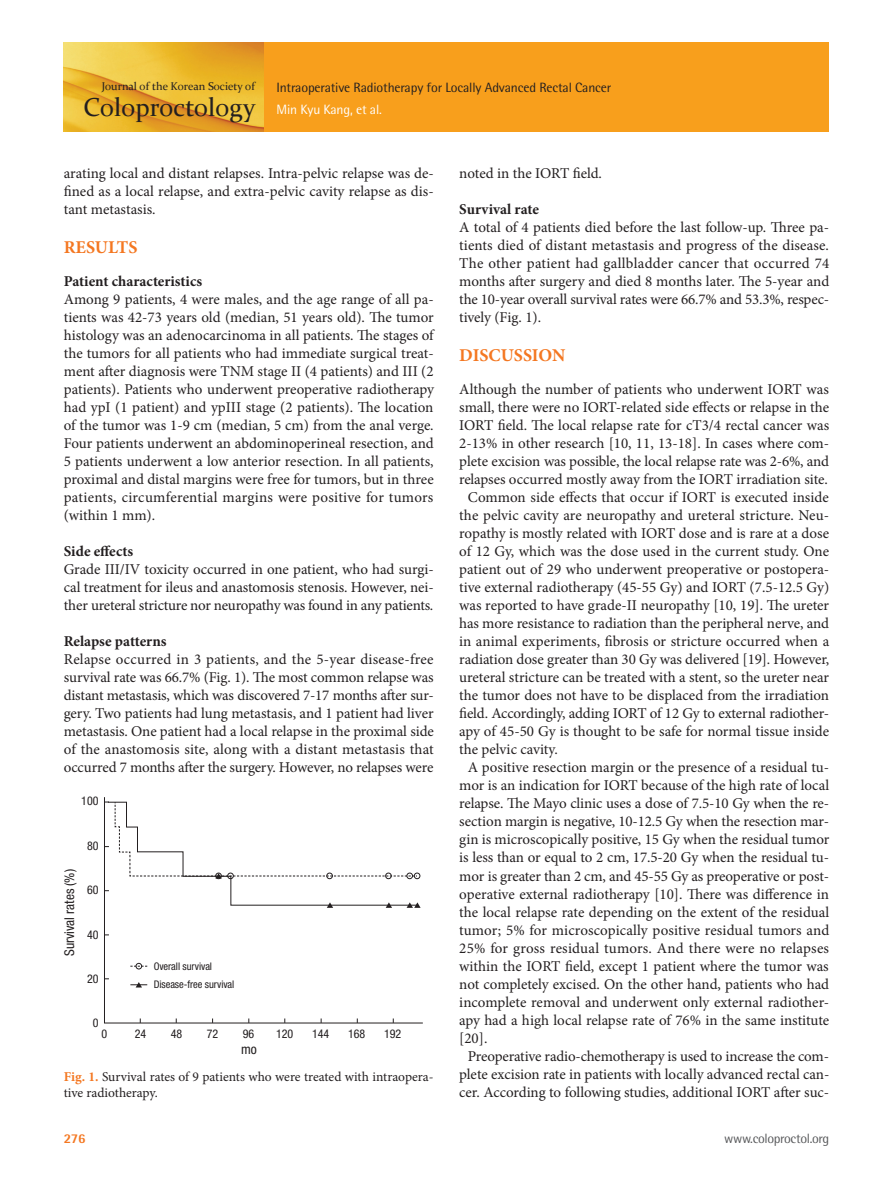
<style>
.page{position:relative;width:893px;height:1191px;background:#fff}
.page>*{position:absolute;margin:0;border:0;box-sizing:border-box;transform-origin:0 0}
.t1{font:25.95px "Constantia";color:#231f20}
.t2{font:700 18px "Minion Pro";color:#f47721}
.t3{font:15px/18px "Minion Pro";letter-spacing:-.005em;color:#231f20;text-align:justify}
.t4{font:700 15px "Minion Pro";color:#231f20}
.t5{font:13.5px/16.2px "Minion Pro";color:#231f20}
.t6{font:13.5px "Rotis Semi Sans Std";letter-spacing:-.01em;color:#231f20}
.t7{font:13.5px "Rotis Semi Sans Std";letter-spacing:-.025em;color:#57585a}
.t8{font:condensed 13.5px "Helvetica Neue LT Std";letter-spacing:-.005em;color:#231f20}
.t9{font:13.5px "Rotis Semi Sans Std";letter-spacing:-.01em;color:#fff}
.t10{font:800 13.5px "Rotis Semi Sans Std";color:#f47721}
.t11{font:condensed 12px "Helvetica Neue LT Std";letter-spacing:-.005em;color:#231f20}
.t12{font:11.25px "Constantia";color:#231f20}
.t13{font:condensed 10.5px/18px "Helvetica Neue LT Std";letter-spacing:-.005em;color:#231f20}
.s1{font-weight:700;color:#f47721}
</style>
<div class="page">
<div style="left:264px;top:43px;width:565px;height:89px;background:#f89f1c"></div>
<img style="left:64px;top:43px;width:200px;height:89px">
<svg style="left:104px;top:797px;width:319px;height:226px"></svg>
<svg style="left:105px;top:801px;width:316px;height:107px"></svg>
<div style="left:326px;top:872px;width:7px;height:7px;border:1px solid #231f20;border-radius:50%"></div>
<div style="left:227px;top:872px;width:7px;height:7px;border:1px solid #231f20;border-radius:50%"></div>
<div style="left:215px;top:872px;width:7px;height:7px;border:1px solid #231f20;border-radius:50%"></div>
<div style="left:385px;top:872px;width:7px;height:7px;border:1px solid #231f20;border-radius:50%"></div>
<div style="left:406px;top:872px;width:7px;height:7px;border:1px solid #231f20;border-radius:50%"></div>
<div style="left:414px;top:872px;width:6px;height:7px;border:1px solid #231f20;border-radius:50%"></div>
<svg style="left:130px;top:963px;width:17px;height:6px"></svg>
<svg style="left:130px;top:982px;width:17px;height:5px"></svg>
<p class="t12" style="left:102px;top:79px;width:154px">Journal of the Korean Society of</p>
<h1 class="t1" style="left:83px;top:90px;width:174px">Coloproctology</h1>
<p class="t6" style="left:276px;top:80px;width:336px">Intraoperative Radiotherapy for Locally Advanced Rectal Cancer</p>
<p class="t9" style="left:276px;top:102px;width:107px">Min Kyu Kang, et al.</p>
<p class="t3" style="left:64px;top:164px;width:371px">arating local and distant relapses. Intra-pelvic relapse was de&shy;fined as a local relapse, and extra-pelvic cavity relapse as dis&shy;tant metastasis.</p>
<p class="t2" style="left:64px;top:234px;width:75px">RESULTS</p>
<p class="t4" style="left:64px;top:271px;width:140px">Patient characteristics</p>
<p class="t3" style="left:64px;top:290px;width:372px">Among 9 patients, 4 were males, and the age range of all pa&shy;tients was 42-73 years old (median, 51 years old). The tumor histology was an adenocarcinoma in all patients. The stages of the tumors for all patients who had immediate surgical treat&shy;ment after diagnosis were TNM stage II (4 patients) and III (2 patients). Patients who underwent preoperative radiotherapy had ypI (1 patient) and ypIII stage (2 patients). The location of the tumor was 1-9 cm (median, 5 cm) from the anal verge.<br>Four patients underwent an abdominoperineal resection, and 5 patients underwent a low anterior resection. In all patients, proximal and distal margins were free for tumors, but in three patients, circumferential margins were positive for tumors (within 1 mm).</p>
<p class="t4" style="left:64px;top:541px;width:71px">Side effects</p>
<p class="t3" style="left:64px;top:560px;width:371px">Grade III/IV toxicity occurred in one patient, who had surgi&shy;cal treatment for ileus and anastomosis stenosis. However, nei&shy;ther ureteral stricture nor neuropathy was found in any patients.</p>
<p class="t4" style="left:64px;top:631px;width:104px">Relapse patterns</p>
<p class="t3" style="left:64px;top:650px;width:372px">Relapse occurred in 3 patients, and the 5-year disease-free survival rate was 66.7% (Fig. 1). The most common relapse was distant metastasis, which was discovered 7-17 months after sur&shy;gery. Two patients had lung metastasis, and 1 patient had liver metastasis. One patient had a local relapse in the proximal side of the anastomosis site, along with a distant metastasis that occurred 7 months after the surgery. However, no relapses were</p>
<p class="t11" style="left:81px;top:794px;width:19px">100</p>
<p class="t11" style="left:87px;top:838px;width:13px">80</p>
<p class="t11" style="left:87px;top:883px;width:13px">60</p>
<p class="t11" style="left:87px;top:927px;width:13px">40</p>
<p class="t11" style="left:87px;top:971px;width:13px">20</p>
<p class="t11" style="left:93px;top:1016px;width:7px">0</p>
<p class="t8" style="left:62px;top:956px;width:88px;rotate:-90deg">Survival rates (%)</p>
<p class="t13" style="left:154px;top:957px;width:82px">Overall survival<br>Disease-free survival</p>
<p class="t11" style="left:102px;top:1027px;width:7px">0</p>
<p class="t11" style="left:135px;top:1027px;width:13px">24</p>
<p class="t11" style="left:171px;top:1027px;width:13px">48</p>
<p class="t11" style="left:207px;top:1027px;width:13px">72</p>
<p class="t11" style="left:243px;top:1027px;width:13px">96</p>
<p class="t11" style="left:276px;top:1027px;width:19px">120</p>
<p class="t11" style="left:312px;top:1027px;width:19px">144</p>
<p class="t11" style="left:348px;top:1027px;width:19px">168</p>
<p class="t11" style="left:384px;top:1027px;width:19px">192</p>
<p class="t8" style="left:241px;top:1041px;width:17px">mo</p>
<p class="t5" style="left:64px;top:1068px;width:371px"><span class="s1">Fig. 1.</span> Survival rates of 9 patients who were treated with intraopera&shy;tive radiotherapy.</p>
<p class="t3" style="left:459px;top:164px;width:144px">noted in the IORT field.</p>
<p class="t4" style="left:459px;top:199px;width:81px">Survival rate</p>
<p class="t3" style="left:459px;top:218px;width:372px">A total of 4 patients died before the last follow-up. Three pa&shy;tients died of distant metastasis and progress of the disease.<br>The other patient had gallbladder cancer that occurred 74 months after surgery and died 8 months later. The 5-year and the 10-year overall survival rates were 66.7% and 53.3%, respec&shy;tively (Fig. 1).</p>
<p class="t2" style="left:459px;top:342px;width:108px">DISCUSSION</p>
<p class="t3" style="left:459px;top:380px;width:371px">Although the number of patients who underwent IORT was</p>
<p class="t3" style="left:459px;top:398px;width:371px">small, there were no IORT-related side effects or relapse in the</p>
<p class="t3" style="left:459px;top:416px;width:371px">IORT field. The local relapse rate for cT3/4 rectal cancer was</p>
<p class="t3" style="left:459px;top:434px;width:371px">2-13% in other research [10, 11, 13-18]. In cases where com-</p>
<p class="t3" style="left:459px;top:452px;width:371px">plete excision was possible, the local relapse rate was 2-6%, and</p>
<p class="t3" style="left:459px;top:470px;width:370px">relapses occurred mostly away from the IORT irradiation site.</p>
<p class="t3" style="left:468px;top:488px;width:363px">Common side effects that occur if IORT is executed inside</p>
<p class="t3" style="left:459px;top:506px;width:371px">the pelvic cavity are neuropathy and ureteral stricture. Neu-</p>
<p class="t3" style="left:459px;top:524px;width:371px">ropathy is mostly related with IORT dose and is rare at a dose</p>
<p class="t3" style="left:459px;top:542px;width:371px">of 12 Gy, which was the dose used in the current study. One</p>
<p class="t3" style="left:459px;top:560px;width:371px">patient out of 29 who underwent preoperative or postopera-</p>
<p class="t3" style="left:459px;top:578px;width:371px">tive external radiotherapy (45-55 Gy) and IORT (7.5-12.5 Gy)</p>
<p class="t3" style="left:459px;top:596px;width:371px">was reported to have grade-II neuropathy [10, 19]. The ureter</p>
<p class="t3" style="left:459px;top:614px;width:371px">has more resistance to radiation than the peripheral nerve, and</p>
<p class="t3" style="left:459px;top:632px;width:372px">in animal experiments, fibrosis or stricture occurred when a</p>
<p class="t3" style="left:459px;top:650px;width:372px">radiation dose greater than 30 Gy was delivered [19]. However,</p>
<p class="t3" style="left:459px;top:668px;width:371px">ureteral stricture can be treated with a stent, so the ureter near</p>
<p class="t3" style="left:459px;top:686px;width:371px">the tumor does not have to be displaced from the irradiation</p>
<p class="t3" style="left:459px;top:704px;width:371px">field. Accordingly, adding IORT of 12 Gy to external radiother-</p>
<p class="t3" style="left:459px;top:722px;width:371px">apy of 45-50 Gy is thought to be safe for normal tissue inside</p>
<p class="t3" style="left:459px;top:740px;width:100px">the pelvic cavity.</p>
<p class="t3" style="left:468px;top:758px;width:363px">A positive resection margin or the presence of a residual tu-</p>
<p class="t3" style="left:459px;top:776px;width:371px">mor is an indication for IORT because of the high rate of local</p>
<p class="t3" style="left:459px;top:794px;width:371px">relapse. The Mayo clinic uses a dose of 7.5-10 Gy when the re-</p>
<p class="t3" style="left:459px;top:812px;width:371px">section margin is negative, 10-12.5 Gy when the resection mar-</p>
<p class="t3" style="left:459px;top:830px;width:372px">gin is microscopically positive, 15 Gy when the residual tumor</p>
<p class="t3" style="left:459px;top:848px;width:371px">is less than or equal to 2 cm, 17.5-20 Gy when the residual tu-</p>
<p class="t3" style="left:459px;top:866px;width:371px">mor is greater than 2 cm, and 45-55 Gy as preoperative or post-</p>
<p class="t3" style="left:459px;top:884px;width:371px">operative external radiotherapy [10]. There was difference in</p>
<p class="t3" style="left:459px;top:902px;width:371px">the local relapse rate depending on the extent of the residual</p>
<p class="t3" style="left:459px;top:920px;width:371px">tumor; 5% for microscopically positive residual tumors and</p>
<p class="t3" style="left:459px;top:938px;width:371px">25% for gross residual tumors. And there were no relapses</p>
<p class="t3" style="left:459px;top:956px;width:371px">within the IORT field, except 1 patient where the tumor was</p>
<p class="t3" style="left:459px;top:974px;width:371px">not completely excised. On the other hand, patients who had</p>
<p class="t3" style="left:459px;top:992px;width:371px">incomplete removal and underwent only external radiother-</p>
<p class="t3" style="left:459px;top:1010px;width:371px">apy had a high local relapse rate of 76% in the same institute</p>
<p class="t3" style="left:459px;top:1028px;width:30px">[20].</p>
<p class="t3" style="left:468px;top:1046px;width:363px">Preoperative radio-chemotherapy is used to increase the com-</p>
<p class="t3" style="left:459px;top:1064px;width:372px">plete excision rate in patients with locally advanced rectal can-</p>
<p class="t3" style="left:459px;top:1082px;width:371px">cer. According to following studies, additional IORT after suc-</p>
<p class="t10" style="left:64px;top:1129px;width:23px">276</p>
<p class="t7" style="left:724px;top:1130px;width:106px">www.coloproctol.org</p>
</div>
